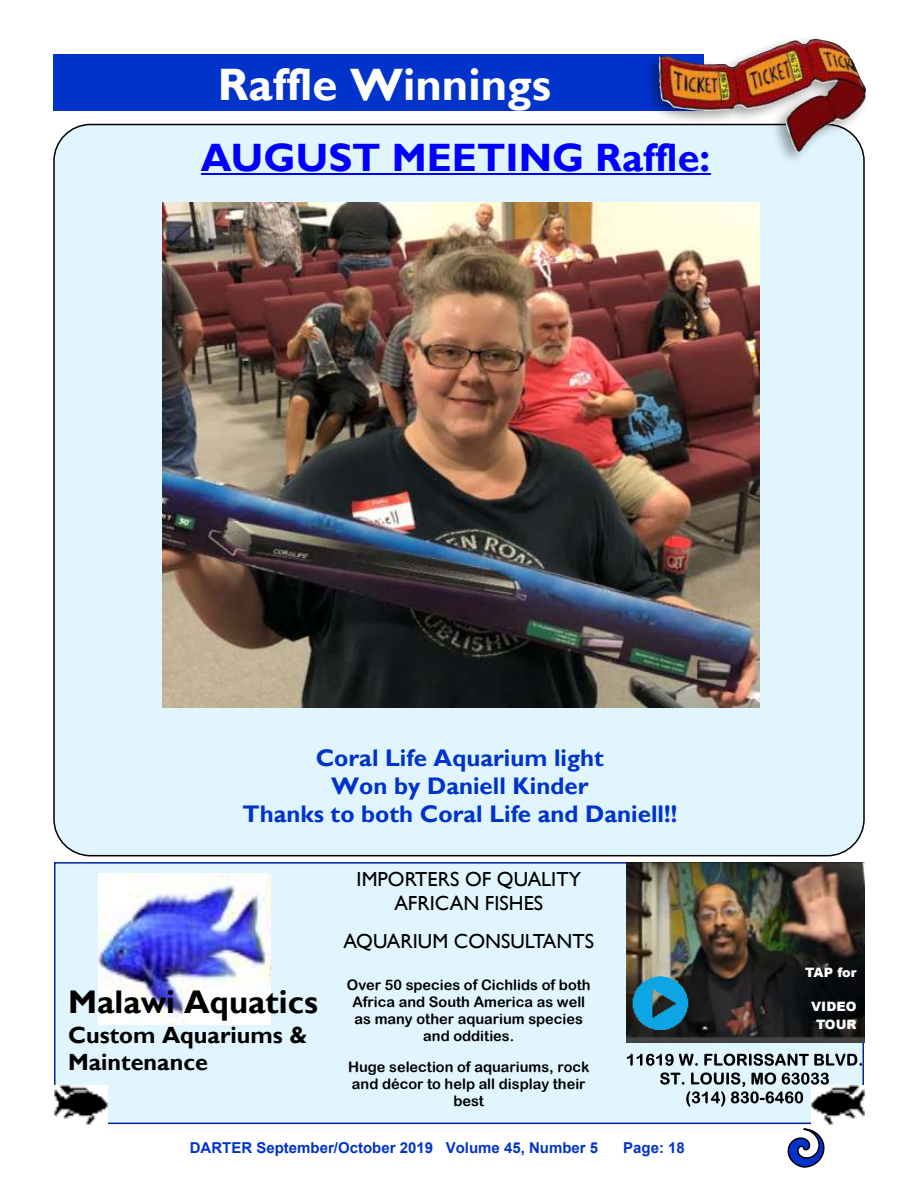
<style>
.page{position:relative;width:918px;height:1188px;background:#fff}
.page>*{position:absolute;margin:0;border:0;box-sizing:border-box;transform-origin:0 0}
.t1{font:700 45.45px "Gill Sans";color:#fff}
.t2{font:700 39.6px "Gill Sans";color:#00f}
.t3{font:700 32.7px "Gill Sans";color:#000}
.t4{font:700 24px/27.8px "Gill Sans";color:#03c;text-align:center}
.t5{font:700 23.4px/27.2px "Gill Sans";color:#000}
.t6{font:20.4px/23.5px "Gill Sans";color:#000;text-align:center}
.t7{font:700 15px "Arial";color:#03c}
.t8{font:14.55px/16.8px "Arial Rounded MT Bold";color:#000;text-align:center}
.t9{font:900 12.9px/18.3px "Arial";color:#fff;text-align:center}
</style>
<div class="page">
<svg style="left:787px;top:1128px;width:38px;height:40px"></svg>
<div style="left:53px;top:54px;width:650px;height:56px;background:#03c"></div>
<div style="left:53px;top:124px;width:812px;height:732px;background:#e1f5ff;border:2px solid #000;border-radius:37px"></div>
<hr style="left:201px;top:173px;width:509px;height:2px;background:#00f">
<img style="left:612px;top:57px;width:253px;height:172px">
<img style="left:658px;top:38px;width:208px;height:116px">
<div style="left:54px;top:862px;width:810px;height:262px;background:#e1f5ff;border:2px solid #00269a"></div>
<svg style="left:627px;top:1054px;width:71px;height:12px"></svg>
<svg style="left:704px;top:1054px;width:158px;height:12px"></svg>
<svg style="left:660px;top:1072px;width:169px;height:35px"></svg>
<img style="left:812px;top:1086px;width:52px;height:38px">
<img style="left:54px;top:1086px;width:54px;height:38px">
<img style="left:98px;top:874px;width:172px;height:150px">
<img style="left:627px;top:862px;width:237px;height:181px">
<img style="left:627px;top:970px;width:67px;height:67px">
<img style="left:162px;top:203px;width:598px;height:504px">
<h1 class="t1" style="left:218px;top:68px;width:335px">Raffle Winnings</h1>
<h2 class="t2" style="left:201px;top:144px;width:511px">AUGUST MEETING Raffle:</h2>
<h3 class="t4" style="left:242px;top:747px;width:436px">Coral Life Aquarium light<br>Won by Daniell Kinder<br>Thanks to both Coral Life and Daniell!!</h3>
<h3 class="t3" style="left:68px;top:991px;width:252px">Malawi Aquatics</h3>
<h3 class="t5" style="left:68px;top:1024px;width:240px">Custom Aquariums &amp;<br>Maintenance</h3>
<h3 class="t6" style="left:357px;top:870px;width:226px">IMPORTERS OF QUALITY<br>AFRICAN FISHES</h3>
<h3 class="t6" style="left:344px;top:932px;width:252px">AQUARIUM CONSULTANTS</h3>
<p class="t8" style="left:347px;top:978px;width:245px">Over 50 species of Cichlids of both<br>Africa and South America as well as many other aquarium species and oddities.</p>
<p class="t8" style="left:348px;top:1060px;width:243px">Huge selection of aquariums, rock and décor to help all display their best</p>
<p class="t7" style="left:190px;top:1142px;width:410px">DARTER September/October 2019 Volume 45, Number 5</p>
<p class="t7" style="left:623px;top:1142px;width:63px">Page: 18</p>
<p class="t9" style="left:805px;top:965px;width:53px">TAP for</p>
<p class="t9" style="left:811px;top:998px;width:47px">VIDEO<br>TOUR</p>
</div>
